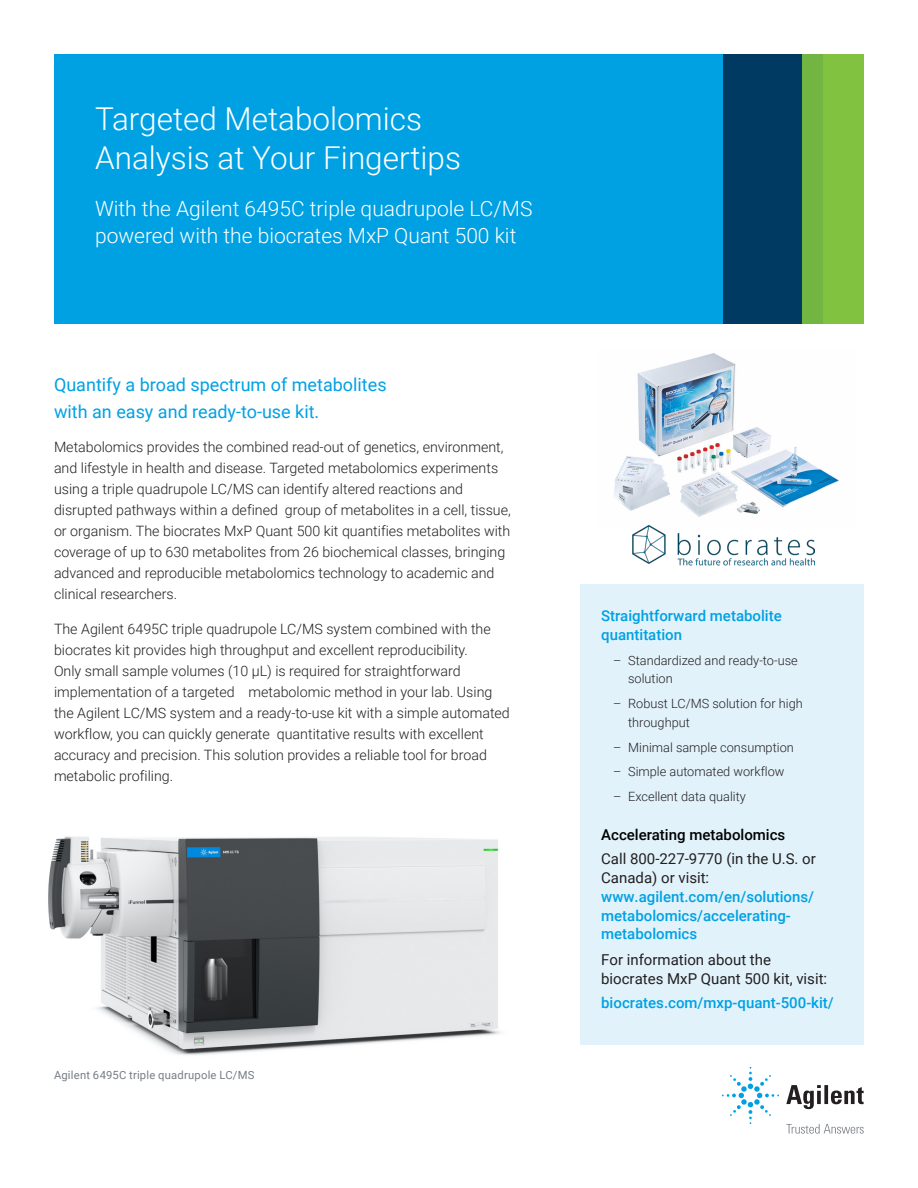
<style>
.page{position:relative;width:918px;height:1188px;background:#fff}
.page>*{position:absolute;margin:0;border:0;box-sizing:border-box;transform-origin:0 0}
.FLYER_front_photo_he{font:300 31.5px/39px "Roboto";color:#fff}
.FLYER_front_photo_su{font:300 21px/27px "Roboto";color:#fff}
.FLYER_front_intro_te{font:18px/27px "Roboto";color:#00a1e3}
.FLYER_Promo_Box_CTA{font:500 15px/18.8px "Roboto";color:#00a1e3}
.FLYER_Promo_Box_CTA-2{font:15px/24.8px "Roboto";color:#231f20}
.FLYER_Promo_Box_subh{font:500 15px/18.8px "Roboto";color:#00a1e3}
.FLYER_front_intro_te-2{font:300 14.25px/21px "Roboto";color:#231f20}
.FLYER_text_black{font:300 14.25px/21px "Roboto";color:#231f20}
.FLYER_Promo_Box_text{font:300 12.75px/18.8px "Roboto";color:#231f20}
.FLYER_back_caption_g{font:11.25px "Roboto";letter-spacing:.02em;color:#787d83}
.s1{font-weight:500;color:#000}
.s2{font-weight:400;color:#231f20}
</style>
<div class="page">
<div style="left:580px;top:584px;width:284px;height:461px;background:#e1f2fb"></div>
<div style="left:54px;top:54px;width:748px;height:270px;background:#00a1e3"></div>
<div style="left:723px;top:54px;width:101px;height:270px;background:#003a63"></div>
<div style="left:802px;top:54px;width:22px;height:270px;background:#73b543"></div>
<div style="left:823px;top:54px;width:41px;height:270px;background:#81c340"></div>
<img style="left:48px;top:836px;width:453px;height:219px">
<img style="left:614px;top:353px;width:225px;height:158px">
<img style="left:633px;top:502px;width:181px;height:64px">
<svg style="left:786px;top:1085px;width:78px;height:24px"></svg>
<svg style="left:722px;top:1067px;width:57px;height:57px"></svg>
<svg style="left:786px;top:1124px;width:78px;height:10px"></svg>
<p class="FLYER_front_photo_he" style="left:95px;top:99px;width:367px">Targeted Metabolomics<br>Analysis at Your Fingertips</p>
<p class="FLYER_front_photo_su" style="left:95px;top:194px;width:439px">With the Agilent 6495C triple quadrupole LC/MS powered with the biocrates MxP Quant 500 kit</p>
<p class="FLYER_front_intro_te" style="left:54px;top:370px;width:334px">Quantify a broad spectrum of metabolites with an easy and ready-to-use kit.</p>
<p class="FLYER_front_intro_te-2" style="left:54px;top:436px;width:458px">Metabolomics provides the combined read-out of genetics, environment, and lifestyle in health and disease. Targeted metabolomics experiments using a triple quadrupole LC/MS can identify altered reactions and disrupted pathways within a defined group of metabolites in a cell, tissue, or organism. The biocrates MxP Quant 500 kit quantifies metabolites with coverage of up to 630 metabolites from 26 biochemical classes, bringing advanced and reproducible metabolomics technology to academic and clinical researchers.</p>
<p class="FLYER_text_black" style="left:54px;top:618px;width:457px">The Agilent 6495C triple quadrupole LC/MS system combined with the biocrates kit provides high throughput and excellent reproducibility.<br>Only small sample volumes (10 µL) is required for straightforward implementation of a targeted metabolomic method in your lab. Using the Agilent LC/MS system and a ready-to-use kit with a simple automated workflow, you can quickly generate quantitative results with excellent accuracy and precision. This solution provides a reliable tool for broad metabolic profiling.</p>
<p class="FLYER_back_caption_g" style="left:54px;top:1067px;width:202px">Agilent 6495C triple quadrupole LC/MS</p>
<p class="FLYER_Promo_Box_subh" style="left:601px;top:606px;width:182px">Straightforward metabolite quantitation</p>
<p class="FLYER_Promo_Box_text" style="left:628px;top:650px;width:171px;text-indent:-15px">– Standardized and ready-to-use solution</p>
<p class="FLYER_Promo_Box_text" style="left:628px;top:694px;width:176px;text-indent:-15px">– Robust LC/MS solution for high throughput</p>
<p class="FLYER_Promo_Box_text" style="left:613px;top:737px;width:182px">– Minimal sample consumption</p>
<p class="FLYER_Promo_Box_text" style="left:613px;top:762px;width:173px">– Simple automated workflow</p>
<p class="FLYER_Promo_Box_text" style="left:613px;top:787px;width:134px">– Excellent data quality</p>
<p class="FLYER_Promo_Box_CTA-2" style="left:601px;top:821px;width:216px"><span class="s1">Accelerating metabolomics<br></span>Call 800-227-9770 (in the U.S. or</p>
<p class="FLYER_Promo_Box_CTA" style="left:601px;top:868px;width:214px"><span class="s2">Canada) or visit: </span>www.agilent.com/en/solutions/ metabolomics/accelerating&shy;metabolomics</p>
<p class="FLYER_Promo_Box_CTA-2" style="left:601px;top:950px;width:228px;line-height:18.8px">For information about the biocrates MxP Quant 500 kit, visit:</p>
<p class="FLYER_Promo_Box_CTA" style="left:601px;top:993px;width:234px">biocrates.com/mxp-quant-500-kit/</p>
</div>
